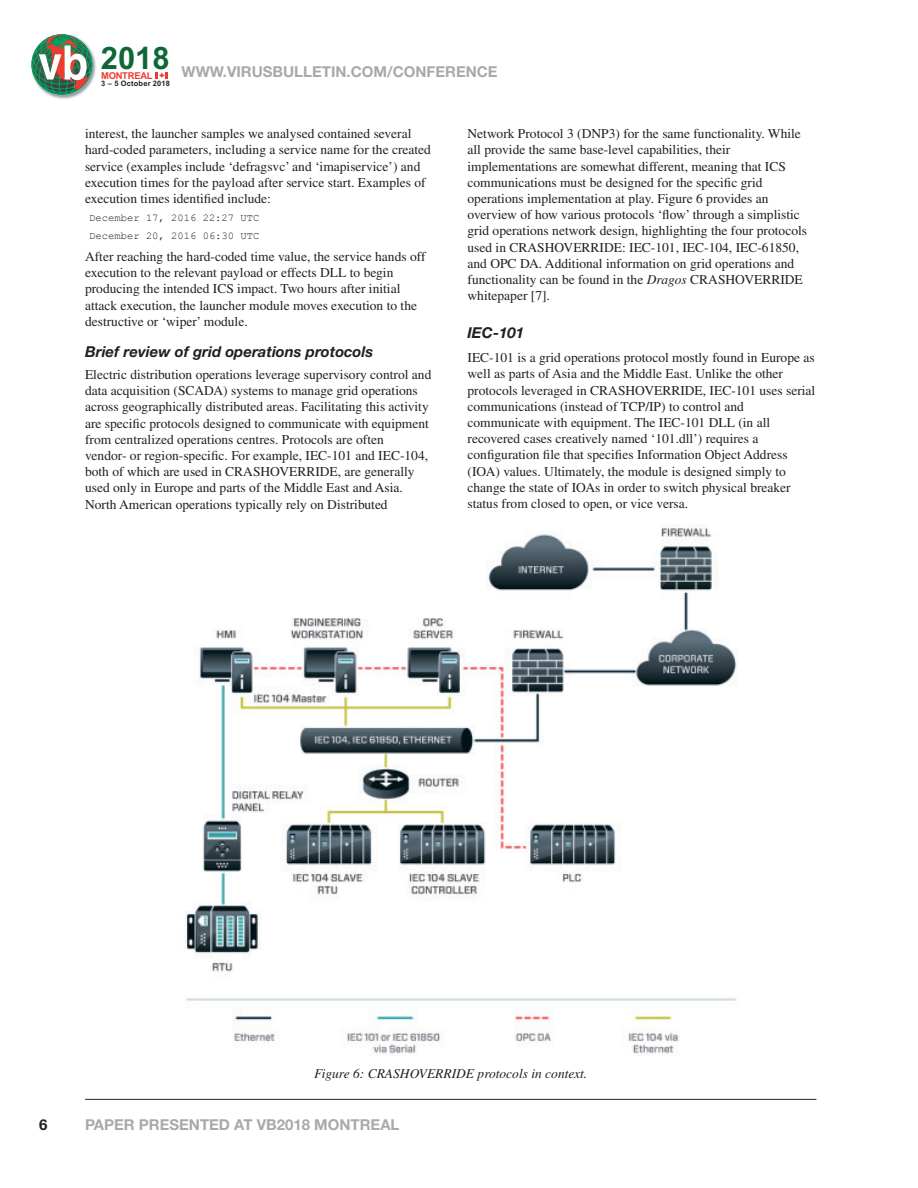
<style>
.page{position:relative;width:918px;height:1188px;background:#fff}
.page>*{position:absolute;margin:0;border:0;box-sizing:border-box;transform-origin:0 0}
.t1{font:700 30.9px "Arial";color:#0d6736}
.t2{font:700 15px "Helvetica Neue";color:#a8a9ad}
.t3{font:italic 700 15px "Helvetica Neue";color:#231f20}
.t4{font:700 15px "Helvetica Neue";color:#231f20}
.t5{font:13.5px/16.2px "Times";color:#231f20}
.t6{font:italic 13.5px "Times";color:#231f20}
.t7{font:10.5px/18.1px "Courier New";color:#231f20}
.t8{font:700 9.45px "Arial";letter-spacing:-.025em;color:#ee3b32}
.t9{font:700 7.5px "Arial";letter-spacing:.02em;color:#231f20}
.s1{font-style:italic}
</style>
<div class="page">
<hr style="left:85px;top:1099px;width:731px;height:1px;background:#231f20">
<img style="left:47px;top:34px;width:49px;height:65px">
<svg style="left:31px;top:35px;width:61px;height:59px"></svg>
<svg style="left:156px;top:72px;width:12px;height:7px"></svg>
<svg style="left:159px;top:72px;width:6px;height:6px"></svg>
<img style="left:184px;top:525px;width:553px;height:529px">
<h1 class="t1" style="left:101px;top:36px;width:70px">2018</h1>
<p class="t9" style="left:101px;top:78px;width:70px">3 – 5 October 2018</p>
<p class="t8" style="left:101px;top:69px;width:53px">MONTREAL</p>
<p class="t2" style="left:182px;top:62px;width:318px">WWW.VIRUSBULLETIN.COM/CONFERENCE</p>
<p class="t5" style="left:85px;top:125px;width:348px">interest, the launcher samples we analysed contained several hard-coded parameters, including a service name for the created service (examples include ‘defragsvc’ and ‘imapiservice’) and execution times for the payload after service start. Examples of execution times identified include:</p>
<p class="t7" style="left:89px;top:208px;width:172px">December 17, 2016 22:27 UTC<br>December 20, 2016 06:30 UTC</p>
<p class="t5" style="left:85px;top:248px;width:342px">After reaching the hard-coded time value, the service hands off execution to the relevant payload or effects DLL to begin producing the intended ICS impact. Two hours after initial attack execution, the launcher module moves execution to the destructive or ‘wiper’ module.</p>
<p class="t3" style="left:85px;top:343px;width:290px">Brief review of grid operations protocols</p>
<p class="t5" style="left:85px;top:366px;width:348px">Electric distribution operations leverage supervisory control and data acquisition (SCADA) systems to manage grid operations across geographically distributed areas. Facilitating this activity are specific protocols designed to communicate with equipment from centralized operations centres. Protocols are often<br>vendor- or region-specific. For example, IEC-101 and IEC-104, both of which are used in CRASHOVERRIDE, are generally used only in Europe and parts of the Middle East and Asia.<br>North American operations typically rely on Distributed</p>
<p class="t5" style="left:468px;top:125px;width:341px">Network Protocol 3 (DNP3) for the same functionality. While all provide the same base-level capabilities, their implementations are somewhat different, meaning that ICS communications must be designed for the specific grid operations implementation at play. Figure 6 provides an overview of how various protocols ‘flow’ through a simplistic grid operations network design, highlighting the four protocols used in CRASHOVERRIDE: IEC-101, IEC-104, IEC-61850, and OPC DA. Additional information on grid operations and functionality can be found in the <span class="s1">Dragos</span> CRASHOVERRIDE whitepaper [7].</p>
<p class="t3" style="left:468px;top:323px;width:58px">IEC-101</p>
<p class="t5" style="left:468px;top:349px;width:349px">IEC-101 is a grid operations protocol mostly found in Europe as well as parts of Asia and the Middle East. Unlike the other protocols leveraged in CRASHOVERRIDE, IEC-101 uses serial communications (instead of TCP/IP) to control and communicate with equipment. The IEC-101 DLL (in all recovered cases creatively named ‘101.dll’) requires a configuration file that specifies Information Object Address (IOA) values. Ultimately, the module is designed simply to change the state of IOAs in order to switch physical breaker status from closed to open, or vice versa.</p>
<p class="t6" style="left:314px;top:1067px;width:275px">Figure 6: CRASHOVERRIDE protocols in context.</p>
<p class="t4" style="left:39px;top:1115px;width:10px">6</p>
<p class="t2" style="left:85px;top:1115px;width:316px">PAPER PRESENTED AT VB2018 MONTREAL</p>
</div>
